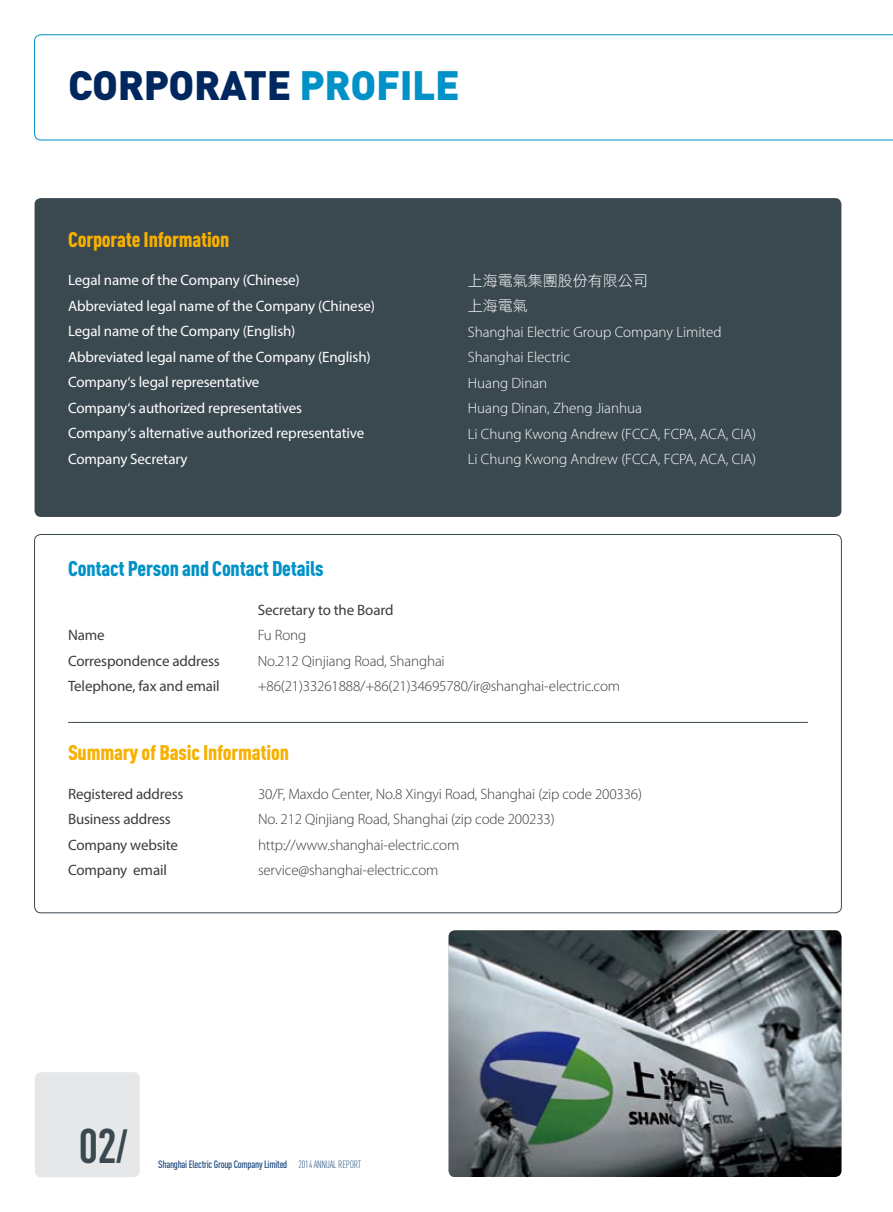
<style>
.page{position:relative;width:893px;height:1212px;background:#fff}
.page>*{position:absolute;margin:0;border:0;box-sizing:border-box;transform-origin:0 0}
.t1{font:700 48px "DIN Cond";color:#3a4850}
.t2{font:900 40.5px "DIN";letter-spacing:-.01em;color:#00285e}
.t3{font:900 21px "DIN Cond";letter-spacing:-.01em;color:#f7b000}
.t4{font:900 21px "DIN Cond";letter-spacing:-.01em;color:#0092c7}
.t5{font:15px "Myriad Pro";letter-spacing:-.01em;color:#fff}
.t6{font:300 15px "Myriad Pro";letter-spacing:-.01em;color:#3f3b3a}
.t7{font:300 15px "Myriad Pro";color:#fff}
.t8{font:15px "Myriad Pro";letter-spacing:-.01em;color:#3f3b3a}
.t9{font:15px "DF Li Hei Lt HK BF";color:#fff}
.t10{font:500 10.5px "DIN Cond";letter-spacing:-.025em;color:#194679}
.s1{color:#0092c7}
.s2{font-size:39px}
.s3{font-weight:300}
</style>
<div class="page">
<div style="left:35px;top:1072px;width:105px;height:105px;background:#e6e7e9;border-radius:6px"></div>
<div style="left:35px;top:198px;width:806px;height:319px;background:#3a4850;border-radius:6px"></div>
<svg style="left:34px;top:34px;width:859px;height:106px"></svg>
<img style="left:449px;top:930px;width:392px;height:247px">
<hr style="left:68px;top:722px;width:740px;height:1px;background:#3a4850">
<h2 class="t2" style="left:68px;top:59px;width:393px">CORPORATE <span class="s1">PROFILE</span></h2>
<h3 class="t3" style="left:68px;top:226px;width:163px">Corporate Information</h3>
<p class="t5" style="left:68px;top:271px;width:233px">Legal name of the Company (Chinese)</p>
<p class="t9" style="left:468px;top:273px;width:181px">上海電氣集團股份有限公司</p>
<p class="t5" style="left:68px;top:296px;width:309px">Abbreviated legal name of the Company (Chinese)</p>
<p class="t9" style="left:468px;top:298px;width:61px">上海電氣</p>
<p class="t5" style="left:68px;top:322px;width:229px">Legal name of the Company (English)</p>
<p class="t7" style="left:468px;top:323px;width:255px">Shanghai Electric Group Company Limited</p>
<p class="t5" style="left:68px;top:347px;width:304px">Abbreviated legal name of the Company (English)</p>
<p class="t7" style="left:468px;top:349px;width:104px">Shanghai Electric</p>
<p class="t5" style="left:68px;top:373px;width:193px">Company‘s legal representative</p>
<p class="t7" style="left:468px;top:374px;width:81px">Huang Dinan</p>
<p class="t5" style="left:68px;top:398px;width:236px">Company‘s authorized representatives</p>
<p class="t7" style="left:468px;top:400px;width:176px">Huang Dinan, Zheng Jianhua</p>
<p class="t5" style="left:68px;top:424px;width:298px">Company‘s alternative authorized representative</p>
<p class="t7" style="left:468px;top:425px;width:290px">Li Chung Kwong Andrew (FCCA, FCPA, ACA, CIA)</p>
<p class="t5" style="left:68px;top:449px;width:121px">Company Secretary</p>
<p class="t7" style="left:468px;top:451px;width:290px">Li Chung Kwong Andrew (FCCA, FCPA, ACA, CIA)</p>
<h3 class="t4" style="left:68px;top:555px;width:257px">Contact Person and Contact Details</h3>
<p class="t8" style="left:258px;top:600px;width:137px">Secretary to the Board</p>
<p class="t8" style="left:68px;top:626px;width:38px">Name</p>
<p class="t6" style="left:258px;top:627px;width:50px">Fu Rong</p>
<p class="t8" style="left:68px;top:651px;width:153px">Correspondence address</p>
<p class="t6" style="left:258px;top:652px;width:188px">No.212 Qinjiang Road, Shanghai</p>
<p class="t8" style="left:68px;top:677px;width:153px">Telephone, fax and email</p>
<p class="t6" style="left:258px;top:678px;width:364px">+86(21)33261888/+86(21)34695780/ir@shanghai-electric.com</p>
<h3 class="t3" style="left:68px;top:739px;width:222px">Summary of Basic Information</h3>
<p class="t8" style="left:68px;top:784px;width:117px">Registered address</p>
<p class="t6" style="left:258px;top:785px;width:385px">30/F, Maxdo Center, No.8 Xingyi Road, Shanghai (zip code 200336)</p>
<p class="t8" style="left:68px;top:810px;width:104px">Business address</p>
<p class="t6" style="left:258px;top:811px;width:298px">No. 212 Qinjiang Road, Shanghai (zip code 200233)</p>
<p class="t8" style="left:68px;top:835px;width:112px">Company website</p>
<p class="t6" style="left:258px;top:836px;width:203px">http://www.shanghai-electric.com</p>
<p class="t8" style="left:68px;top:861px;width:100px">Company email</p>
<p class="t6" style="left:258px;top:862px;width:182px">service@shanghai-electric.com</p>
<h1 class="t1" style="left:79px;top:1116px;width:51px">02<span class="s2">/</span></h1>
<p class="t10" style="left:158px;top:1158px;width:204px">Shanghai Electric Group Company Limited <span class="s3">2014 ANNUAL REPORT</span></p>
</div>
